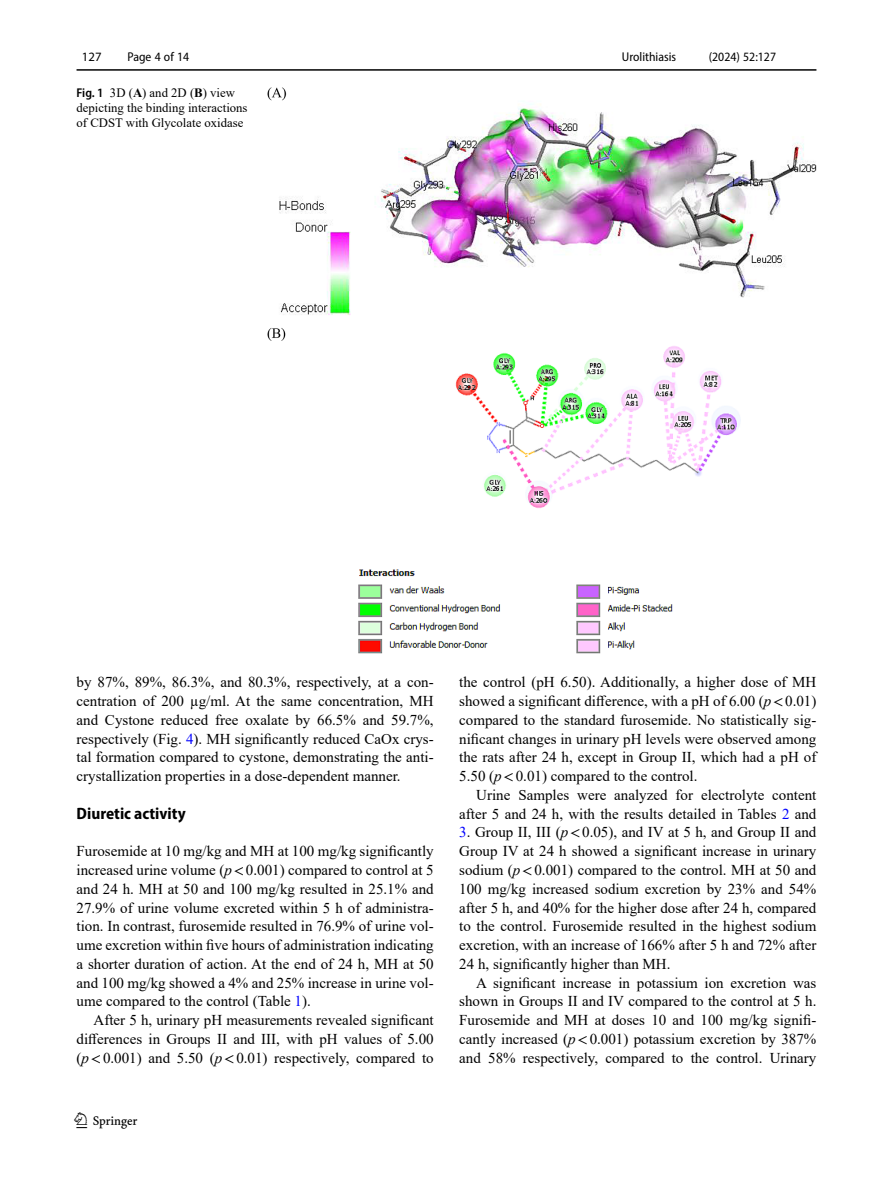
<style>
.page{position:relative;width:893px;height:1187px;background:#fff}
.page>*{position:absolute;margin:0;border:0;box-sizing:border-box;transform-origin:0 0}
.t1{font:22.5px "Springnew";color:#000}
.Head_2{font:700 semi-condensed 16.5px "Myriad Pro";color:#000}
.Body_Text_Indent{font:15px/18.8px "Times New Roman";color:#000;text-align:justify}
.Body_Text{font:15px/18.8px "Times New Roman";color:#000;text-align:justify}
.Figure_Caption_Side{font:12.75px/15px "Times New Roman";color:#000}
.t2{font:semi-condensed 12.75px "Myriad Pro";color:#000}
.t3{font:12.75px "Myriad Pro";color:#000}
.s1{font-family:"Myriad Pro";font-weight:600;font-stretch:semi-condensed}
.s2{font-weight:700}
.s3{color:#00f}
.s4{font-style:italic}
.s5{font-family:"STIX"}
</style>
<div class="page">
<hr style="left:77px;top:69px;width:739px;height:2px;background:#000">
<img style="left:268px;top:87px;width:548px;height:566px">
<p class="t3" style="left:82px;top:48px;width:21px">127</p>
<p class="t2" style="left:127px;top:49px;width:63px">Page 4 of 14</p>
<p class="Figure_Caption_Side" style="left:77px;top:84px;width:173px"><span class="s1">Fig. 1</span> 3D (<span class="s2">A</span>) and 2D (<span class="s2">B</span>) view depicting the binding interactions of CDST with Glycolate oxidase</p>
<p class="t2" style="left:622px;top:49px;width:56px">Urolithiasis</p>
<p class="t2" style="left:709px;top:49px;width:69px">(2024) 52:127</p>
<p class="Body_Text" style="left:77px;top:672px;width:359px">by 87%, 89%, 86.3%, and 80.3%, respectively, at a con&shy;centration of 200 µg/ml. At the same concentration, MH and Cystone reduced free oxalate by 66.5% and 59.7%, respectively (Fig. <span class="s3">4</span>). MH significantly reduced CaOx crys&shy;tal formation compared to cystone, demonstrating the anti&shy;crystallization properties in a dose-dependent manner.</p>
<p class="Head_2" style="left:77px;top:802px;width:111px">Diuretic activity</p>
<p class="Body_Text" style="left:77px;top:841px;width:359px">Furosemide at 10 mg/kg and MH at 100 mg/kg significantly increased urine volume (<span class="s4">p</span><span class="s5">&lt;</span>0.001) compared to control at 5 and 24 h. MH at 50 and 100 mg/kg resulted in 25.1% and 27.9% of urine volume excreted within 5 h of administra&shy;tion. In contrast, furosemide resulted in 76.9% of urine vol&shy;ume excretion within five hours of administration indicating a shorter duration of action. At the end of 24 h, MH at 50 and 100 mg/kg showed a 4% and 25% increase in urine vol&shy;ume compared to the control (Table <span class="s3">1</span>).</p>
<p class="Body_Text_Indent" style="left:77px;top:1010px;width:359px;text-indent:17px">After 5 h, urinary pH measurements revealed significant differences in Groups II and III, with pH values of 5.00 (<span class="s4">p</span><span class="s5">&lt;</span>0.001) and 5.50 (<span class="s4">p</span><span class="s5">&lt;</span>0.01) respectively, compared to</p>
<h1 class="t1" style="left:77px;top:1107px;width:63px">1 3</h1>
<p class="Body_Text_Indent" style="left:459px;top:672px;width:359px">the control (pH 6.50). Additionally, a higher dose of MH showed a significant difference, with a pH of 6.00 (<span class="s4">p</span><span class="s5">&lt;</span>0.01) compared to the standard furosemide. No statistically sig&shy;nificant changes in urinary pH levels were observed among the rats after 24 h, except in Group II, which had a pH of 5.50 (<span class="s4">p</span><span class="s5">&lt;</span>0.01) compared to the control.</p>
<p class="Body_Text_Indent" style="left:459px;top:785px;width:359px;text-align:right">Urine Samples were analyzed for electrolyte content after 5 and 24 h, with the results detailed in Tables <span class="s3">2</span> and</p>
<p class="Body_Text_Indent" style="left:459px;top:822px;width:359px"><span class="s3">3</span>. Group II, III (<span class="s4">p</span><span class="s5">&lt;</span>0.05), and IV at 5 h, and Group II and Group IV at 24 h showed a significant increase in urinary sodium (<span class="s4">p</span><span class="s5">&lt;</span>0.001) compared to the control. MH at 50 and 100 mg/kg increased sodium excretion by 23% and 54% after 5 h, and 40% for the higher dose after 24 h, compared to the control. Furosemide resulted in the highest sodium excretion, with an increase of 166% after 5 h and 72% after 24 h, significantly higher than MH.</p>
<p class="Body_Text_Indent" style="left:459px;top:972px;width:359px;text-indent:17px">A significant increase in potassium ion excretion was shown in Groups II and IV compared to the control at 5 h.<br>Furosemide and MH at doses 10 and 100 mg/kg signifi&shy;cantly increased (<span class="s4">p</span><span class="s5">&lt;</span>0.001) potassium excretion by 387% and 58% respectively, compared to the control. Urinary</p>
</div>
